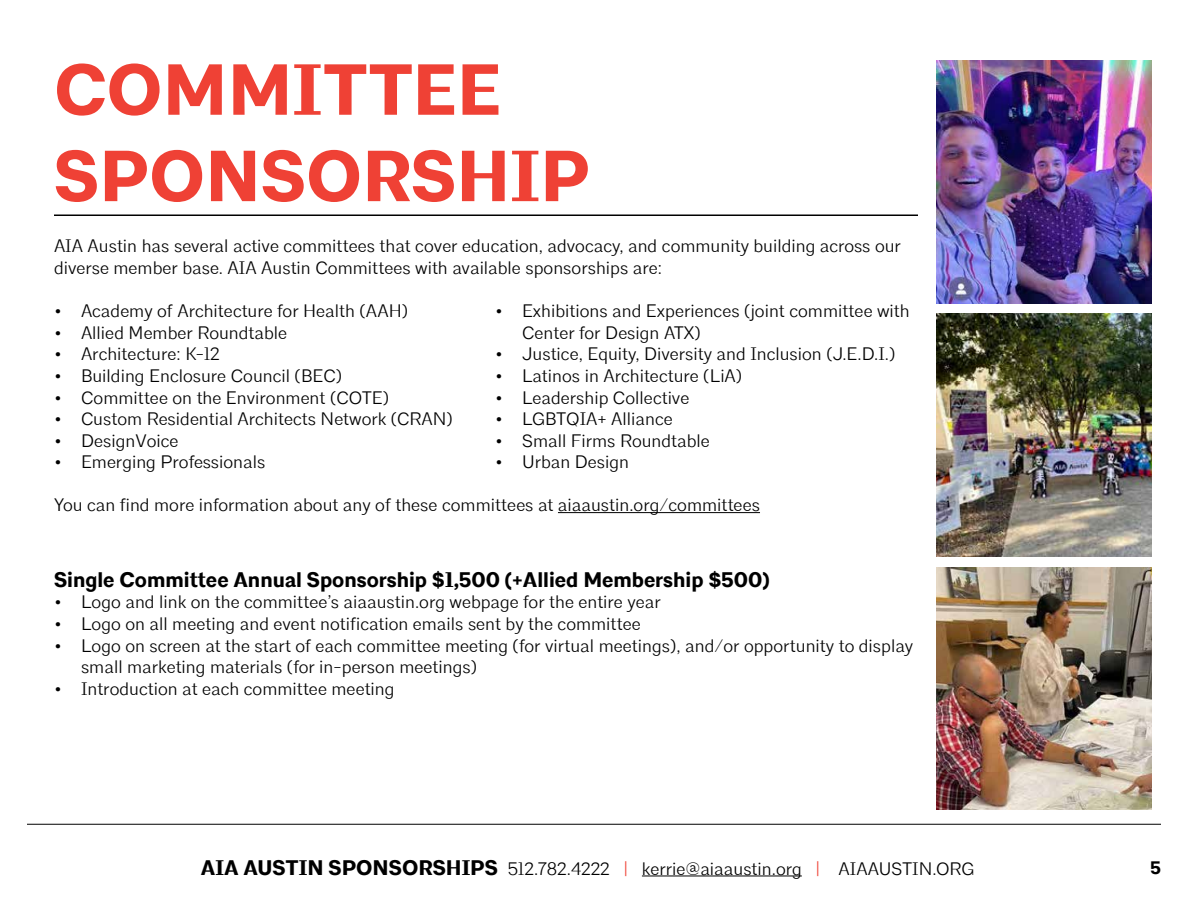
<style>
.page{position:relative;width:1188px;height:918px;background:#fff}
.page>*{position:absolute;margin:0;border:0;box-sizing:border-box;transform-origin:0 0}
.t1{font:700 72px/86.4px "Architype";color:#ef4135}
.t2{font:700 21px "Architype";color:#000}
.t3{font:300 18px/21.6px "Architype";color:#000}
.t4{font:700 18px "Architype";color:#000}
.s1{font-weight:700;font-size:21px}
.s2{color:#ef4135}
</style>
<div class="page">
<hr style="left:558px;top:512px;width:202px;height:1px;background:#000">
<hr style="left:27px;top:824px;width:1134px;height:1px;background:#000">
<hr style="left:642px;top:876px;width:160px;height:1px;background:#000">
<hr style="left:54px;top:214px;width:864px;height:2px;background:#000">
<img style="left:936px;top:61px;width:216px;height:243px">
<img style="left:936px;top:314px;width:216px;height:243px">
<img style="left:936px;top:567px;width:216px;height:243px">
<h1 class="t1" style="left:54px;top:49px;width:537px">COMMITTEE<br>SPONSORSHIP</h1>
<p class="t3" style="left:54px;top:235px;width:848px">AIA Austin has several active committees that cover education, advocacy, and community building across our diverse member base. AIA Austin Committees with available sponsorships are:</p>
<p class="t3" style="left:54px;top:301px;width:356px">• Academy of Architecture for Health (AAH)</p>
<p class="t3" style="left:54px;top:322px;width:235px">• Allied Member Roundtable</p>
<p class="t3" style="left:54px;top:344px;width:167px">• Architecture: K-12</p>
<p class="t3" style="left:54px;top:365px;width:290px">• Building Enclosure Council (BEC)</p>
<p class="t3" style="left:54px;top:387px;width:337px">• Committee on the Environment (COTE)</p>
<p class="t3" style="left:54px;top:409px;width:401px">• Custom Residential Architects Network (CRAN)</p>
<p class="t3" style="left:54px;top:430px;width:126px">• DesignVoice</p>
<p class="t3" style="left:54px;top:452px;width:213px">• Emerging Professionals</p>
<p class="t3" style="left:522px;top:301px;width:389px;text-indent:-27px">• Exhibitions and Experiences (joint committee with<br>Center for Design ATX)</p>
<p class="t3" style="left:495px;top:344px;width:402px">• Justice, Equity, Diversity and Inclusion (J.E.D.I.)</p>
<p class="t3" style="left:495px;top:365px;width:249px">• Latinos in Architecture (LiA)</p>
<p class="t3" style="left:495px;top:387px;width:196px">• Leadership Collective</p>
<p class="t3" style="left:495px;top:409px;width:179px">• LGBTQIA+ Alliance</p>
<p class="t3" style="left:495px;top:430px;width:216px">• Small Firms Roundtable</p>
<p class="t3" style="left:495px;top:452px;width:136px">• Urban Design</p>
<p class="t3" style="left:54px;top:495px;width:708px">You can find more information about any of these committees at aiaaustin.org/committees</p>
<p class="t2" style="left:54px;top:567px;width:717px">Single Committee Annual Sponsorship $1,500 (+Allied Membership $500)</p>
<p class="t3" style="left:54px;top:592px;width:608px">• Logo and link on the committee’s aiaaustin.org webpage for the entire year</p>
<p class="t3" style="left:54px;top:613px;width:588px">• Logo on all meeting and event notification emails sent by the committee</p>
<p class="t3" style="left:81px;top:635px;width:834px;text-indent:-27px">• Logo on screen at the start of each committee meeting (for virtual meetings), and/or opportunity to display small marketing materials (for in-person meetings)</p>
<p class="t3" style="left:54px;top:678px;width:342px">• Introduction at each committee meeting</p>
<p class="t3" style="left:201px;top:858px;width:775px"><span class="s1">AIA AUSTIN SPONSORSHIPS</span> 512.782.4222 <span class="s2">|</span> kerrie@aiaaustin.org <span class="s2">|</span> AIAAUSTIN.ORG</p>
<p class="t4" style="left:1150px;top:856px;width:12px">5</p>
</div>
